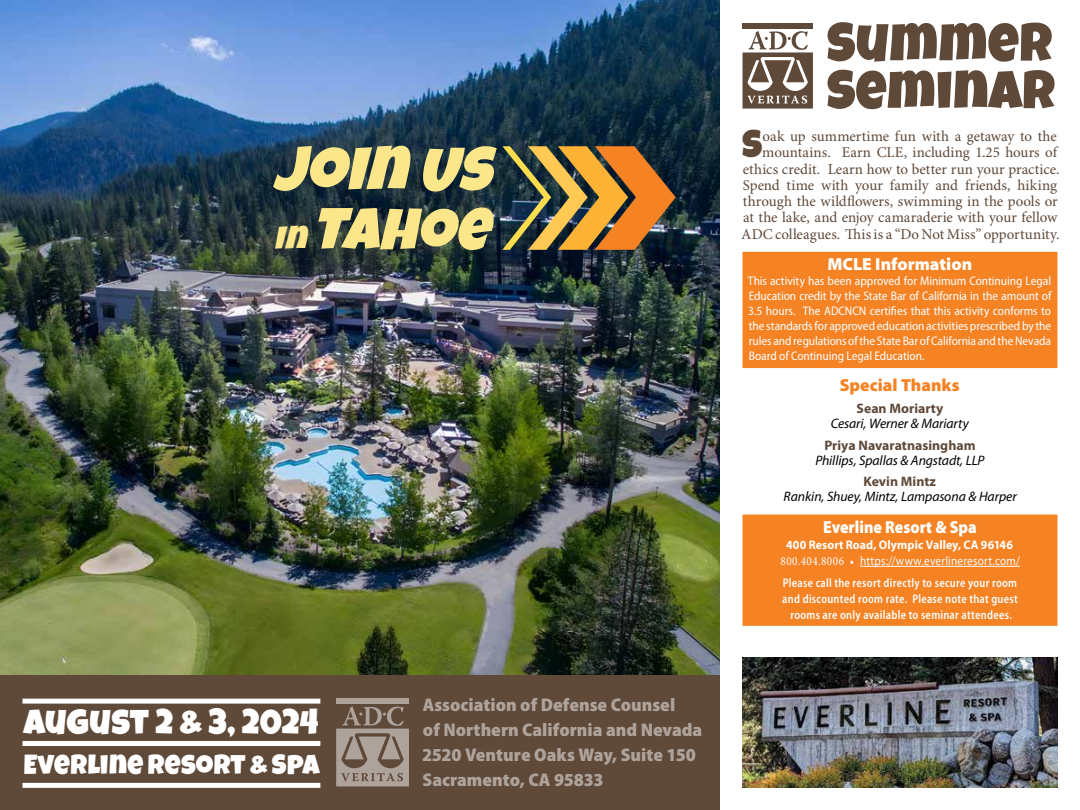
<style>
.page{position:relative;width:1080px;height:810px;background:#fff}
.page>*{position:absolute;margin:0;border:0;box-sizing:border-box;transform-origin:0 0}
.t1{font:italic 62.5px "Luckiest Guy";color:#fbe68a}
.t2{font:italic 59.12px "Luckiest Guy";color:#fbe68a}
.t3{font:53.75px/47.5px "Luckiest Guy";letter-spacing:.015em;color:#5f4939}
.t4{font:37.88px "Luckiest Guy";color:#5f4939}
.t5{font:35px "Luckiest Guy";letter-spacing:.005em;color:#fff}
.t6{font:27.5px "Luckiest Guy";letter-spacing:.015em;color:#fff}
.t7{font:900 semi-condensed 18.38px/25.2px "Myriad Pro";color:#fff}
.t8{font:900 17.5px "Myriad Pro";color:#fff;scale:.9 1}
.t9{font:900 17.5px "Myriad Pro";color:#fff}
.t10{font:900 17.5px "Myriad Pro";color:#f58223}
.t11{font:15px/16.2px "Minion Pro";color:#5f4939;text-align:right}
.t12{font:italic 13.75px "Myriad Pro";letter-spacing:-.005em;color:#000}
.t13{font:700 13.75px "Myriad Pro";color:#5f4939}
.t14{font:semi-condensed 12.5px/15px "Myriad Pro";letter-spacing:-.005em;color:#fff;text-align:justify}
.t15{font:600 semi-condensed 12.5px/16.2px "Myriad Pro";letter-spacing:.025em;color:#fff;text-align:center;scale:.9 1}
.t16{font:700 12.5px/16.2px "Myriad Pro";letter-spacing:.005em;color:#fff;text-align:center;scale:.95 1}
.s1{font-size:32.88px}
.s2{font-family:"Minion Pro";font-weight:400}
.s3{font-weight:400}
</style>
<div class="page">
<img style="left:0;top:0;width:720px;height:675px">
<div style="left:0;top:0;width:357px;height:359px;background:#ffeb00;opacity:.26"></div>
<img style="left:16px;top:18px;width:118px;height:242px">
<div style="left:0;top:675px;width:720px;height:135px;background:#5f4939"></div>
<div style="left:742px;top:252px;width:316px;height:116px;background:#f58223"></div>
<div style="left:742px;top:515px;width:316px;height:111px;background:#f58223"></div>
<hr style="left:860px;top:566px;width:160px;height:1px;background:#fff">
<svg style="left:743px;top:31px;width:70px;height:78px"></svg>
<div style="left:742px;top:23px;width:71px;height:6px;background:#5f4939"></div>
<div style="left:22px;top:699px;width:298px;height:5px;background:#fff"></div>
<div style="left:22px;top:741px;width:298px;height:5px;background:#fff"></div>
<div style="left:22px;top:783px;width:298px;height:5px;background:#fff"></div>
<svg style="left:502px;top:146px;width:174px;height:104px;background:#916e38"></svg>
<svg style="left:336px;top:706px;width:73px;height:80px"></svg>
<div style="left:336px;top:698px;width:73px;height:6px;background:#aea39b"></div>
<img style="left:742px;top:657px;width:316px;height:131px">
<h1 class="t1" style="left:273px;top:128px;width:237px">JOIN US</h1>
<h2 class="t2" style="left:274px;top:190px;width:233px"><span class="s1">IN</span> TAHOE</h2>
<h3 class="t5" style="left:23px;top:699px;width:297px">AUGUST 2 &amp; 3, 2024</h3>
<h3 class="t6" style="left:24px;top:747px;width:297px">EVERLINE RESORT &amp; SPA</h3>
<h3 class="t7" style="left:422px;top:692px;width:282px">Association of Defense Counsel<br>of Northern California and Nevada<br>2520 Venture Oaks Way, Suite 150<br>Sacramento, CA 95833</h3>
<h3 class="t3" style="left:827px;top:20px;width:230px">SUMMER<br>SEMINAR</h3>
<h3 class="t4" style="left:742px;top:119px;width:22px">S</h3>
<p class="t11" style="left:741px;top:129px;width:320px">oak up summertime fun with a getaway to the mountains. Earn CLE, including 1.25 hours of ethics credit. Learn how to better run your practice.<br>Spend time with your family and friends, hiking through the wildflowers, swimming in the pools or at the lake, and enjoy camaraderie with your fellow ADC colleagues. This is a “Do Not Miss” opportunity.</p>
<h3 class="t9" style="left:828px;top:254px;width:146px">MCLE Information</h3>
<p class="t14" style="left:748px;top:273px;width:305px">This activity has been approved for Minimum Continuing Legal Education credit by the State Bar of California in the amount of 3.5 hours. The ADCNCN certifies that this activity conforms to the standards for approved education activities prescribed by the rules and regulations of the State Bar of California and the Nevada Board of Continuing Legal Education.</p>
<h3 class="t10" style="left:840px;top:375px;width:122px">Special Thanks</h3>
<p class="t13" style="left:857px;top:400px;width:88px">Sean Moriarty</p>
<p class="t12" style="left:831px;top:416px;width:140px">Cesari, Werner &amp; Mariarty</p>
<p class="t13" style="left:824px;top:437px;width:153px">Priya Navaratnasingham</p>
<p class="t12" style="left:815px;top:453px;width:171px">Phillips, Spallas &amp; Angstadt, LLP</p>
<p class="t13" style="left:864px;top:474px;width:74px">Kevin Mintz</p>
<p class="t12" style="left:784px;top:489px;width:235px">Rankin, Shuey, Mintz, Lampasona &amp; Harper</p>
<h3 class="t8" style="left:823px;top:517px;width:172px">Everline Resort &amp; Spa</h3>
<p class="t16" style="left:781px;top:537px;width:254px">400 Resort Road, Olympic Valley, CA 96146<br><span class="s2">800.404.8006 •</span> <span class="s3">https://www.everlineresort.com/</span></p>
<p class="t15" style="left:782px;top:575px;width:263px">Please call the resort directly to secure your room and discounted room rate. Please note that guest rooms are only available to seminar attendees.</p>
</div>
